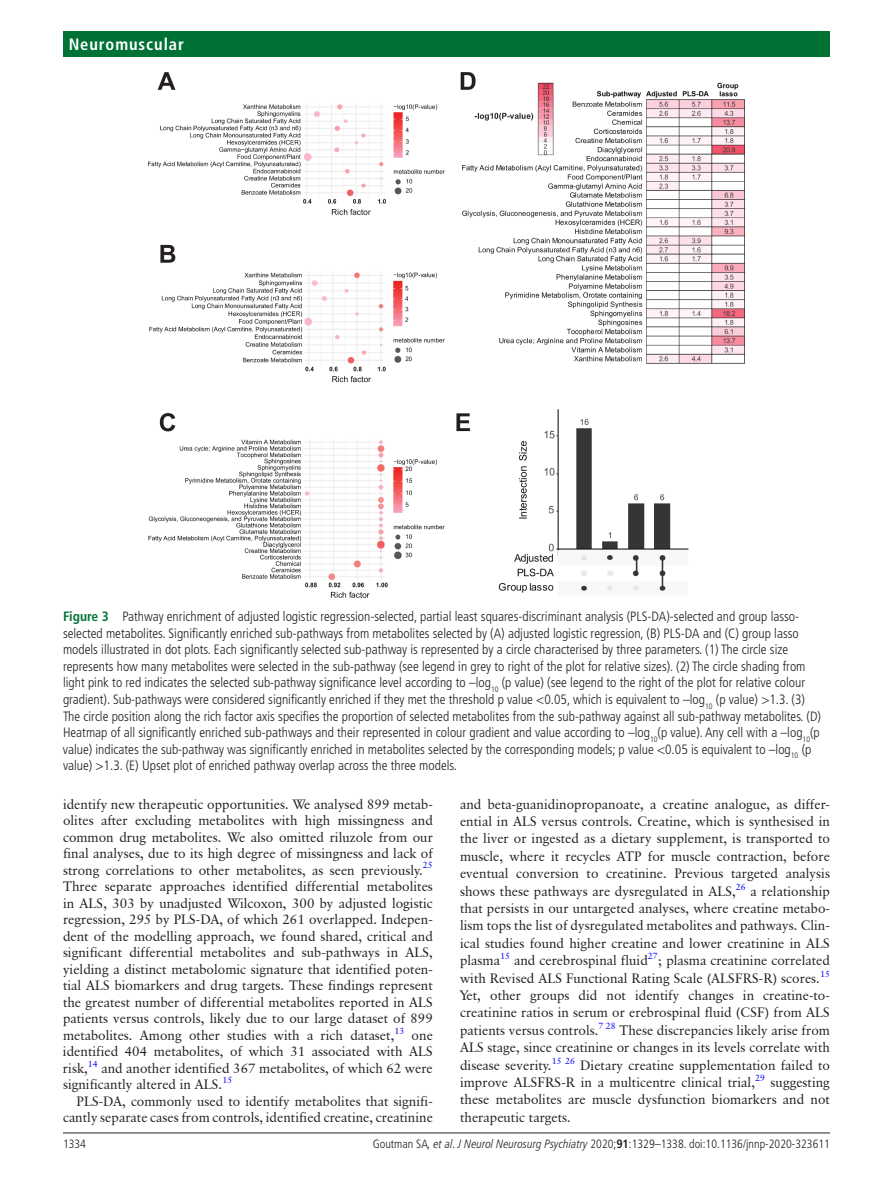
<style>
.page{position:relative;width:893px;height:1191px;background:#fff}
.page>*{position:absolute;margin:0;border:0;box-sizing:border-box;transform-origin:0 0}
.t1{font:700 condensed 16.5px "Frutiger LT Pro";letter-spacing:.055em;color:#fff}
.t2{font:13.5px/16.5px "Classical Garamond BT";color:#231f20;text-align:justify}
.t3{font:300 condensed 13.5px/16.5px "Frutiger LT Pro";color:#231f20}
.t4{font:300 condensed 12px "Frutiger LT Pro";color:#231f20}
.t5{font:9px "Classical Garamond BT";color:#00f}
.s1{font-weight:700;color:#007236}
.s2{font-style:italic}
.s3{font-weight:700}
</style>
<div class="page">
<hr style="left:63px;top:1132px;width:767px;height:1px;background:#231f20">
<div style="left:63px;top:31px;width:767px;height:25px;background:#007236"></div>
<img style="left:149px;top:72px;width:595px;height:525px">
<p class="t1" style="left:69px;top:34px;width:117px">Neuromuscular</p>
<p class="t3" style="left:63px;top:608px;width:760px"><span class="s1">Figure 3</span> Pathway enrichment of adjusted logistic regression-selected, partial least squares-discriminant analysis (PLS-DA)-selected and group lasso&shy;selected metabolites. Significantly enriched sub-pathways from metabolites selected by (A) adjusted logistic regression, (B) PLS-DA and (C) group lasso models illustrated in dot plots. Each significantly selected sub-pathway is represented by a circle characterised by three parameters. (1) The circle size represents how many metabolites were selected in the sub-pathway (see legend in grey to right of the plot for relative sizes). (2) The circle shading from light pink to red indicates the selected sub-pathway significance level according to –log<sub>10</sub> (p value) (see legend to the right of the plot for relative colour gradient). Sub-pathways were considered significantly enriched if they met the threshold p value &lt;0.05, which is equivalent to –log<sub>10</sub> (p value) &gt;1.3. (3)<br>The circle position along the rich factor axis specifies the proportion of selected metabolites from the sub-pathway against all sub-pathway metabolites. (D)<br>Heatmap of all significantly enriched sub-pathways and their represented in colour gradient and value according to –log<sub>10</sub>(p value). Any cell with a –log<sub>10</sub>(p value) indicates the sub-pathway was significantly enriched in metabolites selected by the corresponding models; p value &lt;0.05 is equivalent to –log<sub>10</sub> (p value) &gt;1.3. (E) Upset plot of enriched pathway overlap across the three models.</p>
<p class="t2" style="left:63px;top:795px;width:371px">identify new therapeutic opportunities. We analysed 899 metab&shy;olites after excluding metabolites with high missingness and common drug metabolites. We also omitted riluzole from our final analyses, due to its high degree of missingness and lack of strong correlations to other metabolites, as seen previously.<sup>25<br></sup>Three separate approaches identified differential metabolites in ALS, 303 by unadjusted Wilcoxon, 300 by adjusted logistic regression, 295 by PLS-DA, of which 261 overlapped. Indepen&shy;dent of the modelling approach, we found shared, critical and significant differential metabolites and sub-pathways in ALS, yielding a distinct metabolomic signature that identified poten&shy;tial ALS biomarkers and drug targets. These findings represent the greatest number of differential metabolites reported in ALS patients versus controls, likely due to our large dataset of 899 metabolites. Among other studies with a rich dataset,<sup>13</sup> one identified 404 metabolites, of which 31 associated with ALS risk,<sup>14</sup> and another identified 367 metabolites, of which 62 were significantly altered in ALS.<sup>15</sup></p>
<p class="t2" style="left:63px;top:1092px;width:371px;text-align:right">PLS-DA, commonly used to identify metabolites that signifi&shy;cantly separate cases from controls, identified creatine, creatinine</p>
<p class="t2" style="left:460px;top:795px;width:371px;line-height:17.4px">and beta-guanidinopropanoate, a creatine analogue, as differ&shy;ential in ALS versus controls. Creatine, which is synthesised in the liver or ingested as a dietary supplement, is transported to muscle, where it recycles ATP for muscle contraction, before eventual conversion to creatinine. Previous targeted analysis shows these pathways are dysregulated in ALS,</p>
<p class="t5" style="left:736px;top:881px;width:11px">26</p>
<p class="t2" style="left:460px;top:882px;width:371px;line-height:17.4px;text-indent:290px">a relationship that persists in our untargeted analyses, where creatine metabo&shy;lism tops the list of dysregulated metabolites and pathways. Clin&shy;ical studies found higher creatine and lower creatinine in ALS plasma<sup>15</sup> and cerebrospinal fluid<sup>27</sup>; plasma creatinine correlated with Revised ALS Functional Rating Scale (ALSFRS-R) scores.</p>
<p class="t5" style="left:820px;top:968px;width:11px">15</p>
<p class="t2" style="left:460px;top:986px;width:371px;line-height:17.4px">Yet, other groups did not identify changes in creatine-to&shy;creatinine ratios in serum or erebrospinal fluid (CSF) from ALS patients versus controls.</p>
<p class="t5" style="left:599px;top:1020px;width:19px">7 28</p>
<p class="t2" style="left:460px;top:1021px;width:371px;line-height:17.4px;text-indent:159px">These discrepancies likely arise from ALS stage, since creatinine or changes in its levels correlate with disease severity.<sup>15</sup> <sup>26</sup> Dietary creatine supplementation failed to improve ALSFRS-R in a multicentre clinical trial,</p>
<p class="t5" style="left:755px;top:1072px;width:11px">29</p>
<p class="t2" style="left:460px;top:1073px;width:371px;line-height:17.4px;text-indent:311px">suggesting these metabolites are muscle dysfunction biomarkers and not therapeutic targets.</p>
<p class="t4" style="left:63px;top:1136px;width:25px">1334</p>
<p class="t4" style="left:373px;top:1136px;width:459px">Goutman SA<span class="s2">, et al</span>. <span class="s2">J Neurol Neurosurg Psychiatry</span> 2020;<span class="s3">91</span>:1329–1338. doi:10.1136/jnnp-2020-323611</p>
</div>
